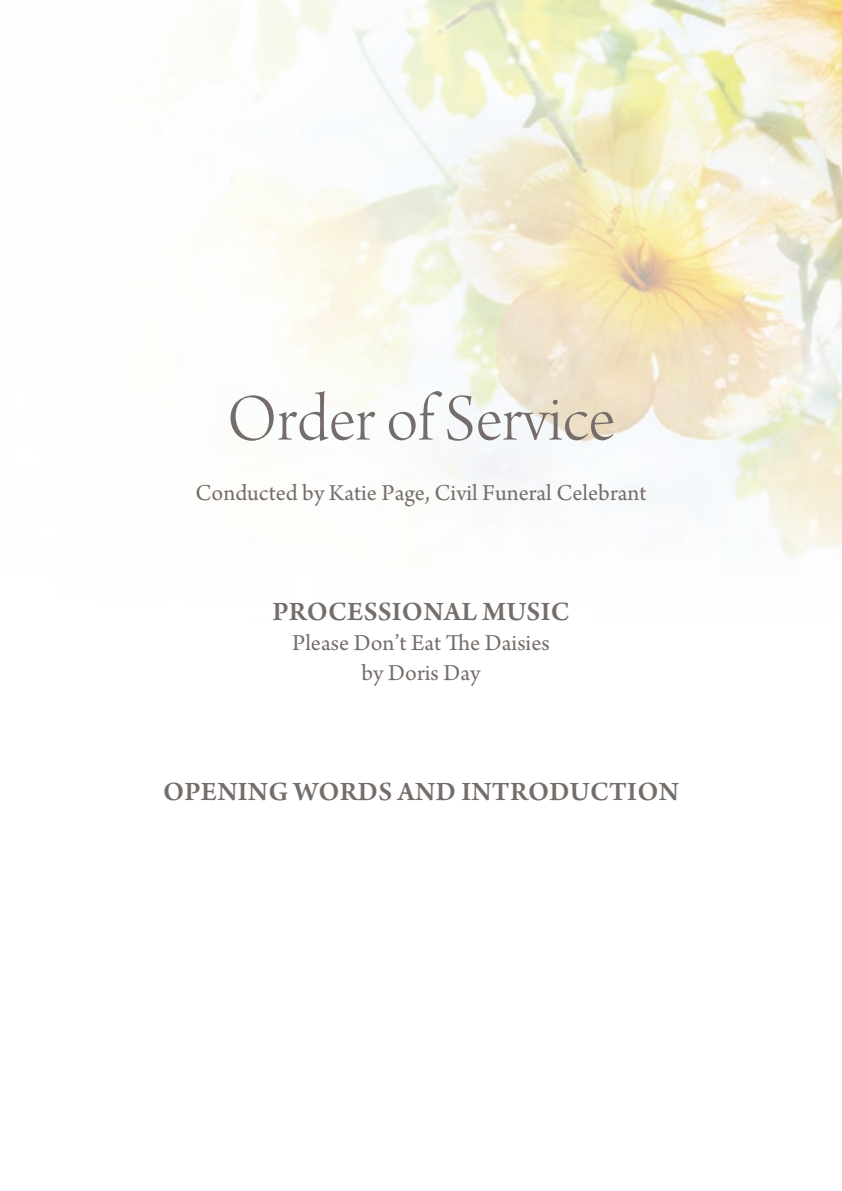
<style>
.page{position:relative;width:842px;height:1191px;background:#fff}
.page>*{position:absolute;margin:0;border:0;box-sizing:border-box;transform-origin:0 0}
.t1{font:70px "Arno Pro Light Display";color:#756d69}
.t2{font:600 28px "Arno Pro";letter-spacing:.01em;color:#756d69}
.t3{font:24px/30px "Arno Pro";color:#756d69;text-align:center}
</style>
<div class="page">
<img style="left:206px;top:0;width:636px;height:558px">
<h1 class="t1" style="left:227px;top:381px;width:389px">Order ofService</h1>
<p class="t3" style="left:195px;top:478px;width:453px">Conducted by Katie Page, Civil Funeral Celebrant</p>
<p class="t2" style="left:272px;top:595px;width:299px">PROCESSIONAL MUSIC</p>
<p class="t3" style="left:292px;top:628px;width:259px">Please Don’t Eat The Daisies by Doris Day</p>
<p class="t2" style="left:163px;top:775px;width:517px">OPENING WORDS AND INTRODUCTION</p>
</div>
